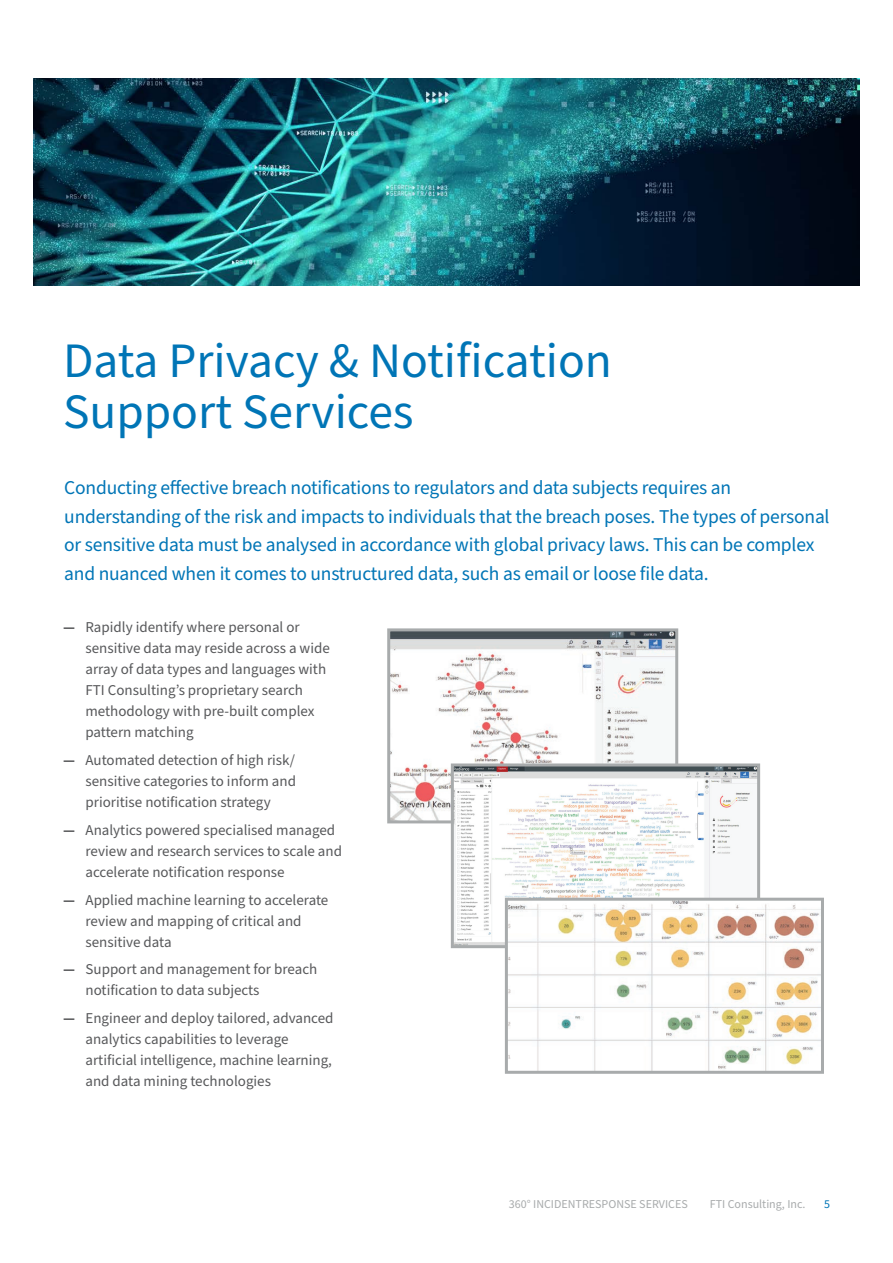
<style>
.page{position:relative;width:893px;height:1263px;background:#fff}
.page>*{position:absolute;margin:0;border:0;box-sizing:border-box;transform-origin:0 0}
.Page_Title{font:49.5px/51px "Source Sans Pro";color:#0075b6}
.Intro_Body-Span{font:19.5px/28.5px "Source Sans Pro";letter-spacing:-.01em;color:#0075b6}
.t1{font:15px/21px "Source Sans Pro";color:#57585a}
.t2{font:12px "Source Sans Pro";color:#a8abac}
.t3{font:12px "Source Sans Pro";color:#0075b6}
.s1{font-weight:700}
</style>
<div class="page">
<img style="left:391px;top:632px;width:283px;height:187px">
<div style="left:387px;top:628px;width:291px;height:195px;border:3px solid #a8abac"></div>
<img style="left:455px;top:767px;width:301px;height:177px">
<div style="left:451px;top:763px;width:309px;height:185px;border:3px solid #a8abac"></div>
<img style="left:509px;top:902px;width:311px;height:168px">
<div style="left:505px;top:898px;width:319px;height:176px;border:3px solid #a8abac"></div>
<img style="left:33px;top:78px;width:827px;height:207px">
<p class="Page_Title" style="left:63px;top:337px;width:550px">Data Privacy &amp; Notification<br>Support Services</p>
<p class="Intro_Body-Span" style="left:64px;top:474px;width:767px">Conducting effective breach notifications to regulators and data subjects requires an understanding of the risk and impacts to individuals that the breach poses. The types of personal or sensitive data must be analysed in accordance with global privacy laws. This can be complex and nuanced when it comes to unstructured data, such as email or loose file data.</p>
<p class="t1" style="left:86px;top:617px;width:246px;text-indent:-22px"><span class="s1">—</span> Rapidly identify where personal or sensitive data may reside across a wide array of data types and languages with FTI Consulting’s proprietary search methodology with pre-built complex pattern matching</p>
<p class="t1" style="left:86px;top:750px;width:212px;text-align:justify;text-indent:-22px"><span class="s1">—</span> Automated detection of high risk/ sensitive categories to inform and prioritise notification strategy</p>
<p class="t1" style="left:86px;top:820px;width:258px;text-indent:-22px"><span class="s1">—</span> Analytics powered specialised managed review and research services to scale and accelerate notification response</p>
<p class="t1" style="left:86px;top:890px;width:244px;text-indent:-22px"><span class="s1">—</span> Applied machine learning to accelerate review and mapping of critical and sensitive data</p>
<p class="t1" style="left:86px;top:959px;width:233px;text-indent:-22px"><span class="s1">—</span> Support and management for breach notification to data subjects</p>
<p class="t1" style="left:86px;top:1008px;width:250px;text-indent:-22px"><span class="s1">—</span> Engineer and deploy tailored, advanced analytics capabilities to leverage artificial intelligence, machine learning, and data mining technologies</p>
<p class="t2" style="left:509px;top:1196px;width:180px">360° INCIDENTRESPONSE SERVICES</p>
<p class="t2" style="left:710px;top:1196px;width:97px">FTI Consulting, Inc.</p>
<p class="t3" style="left:824px;top:1196px;width:7px">5</p>
</div>
